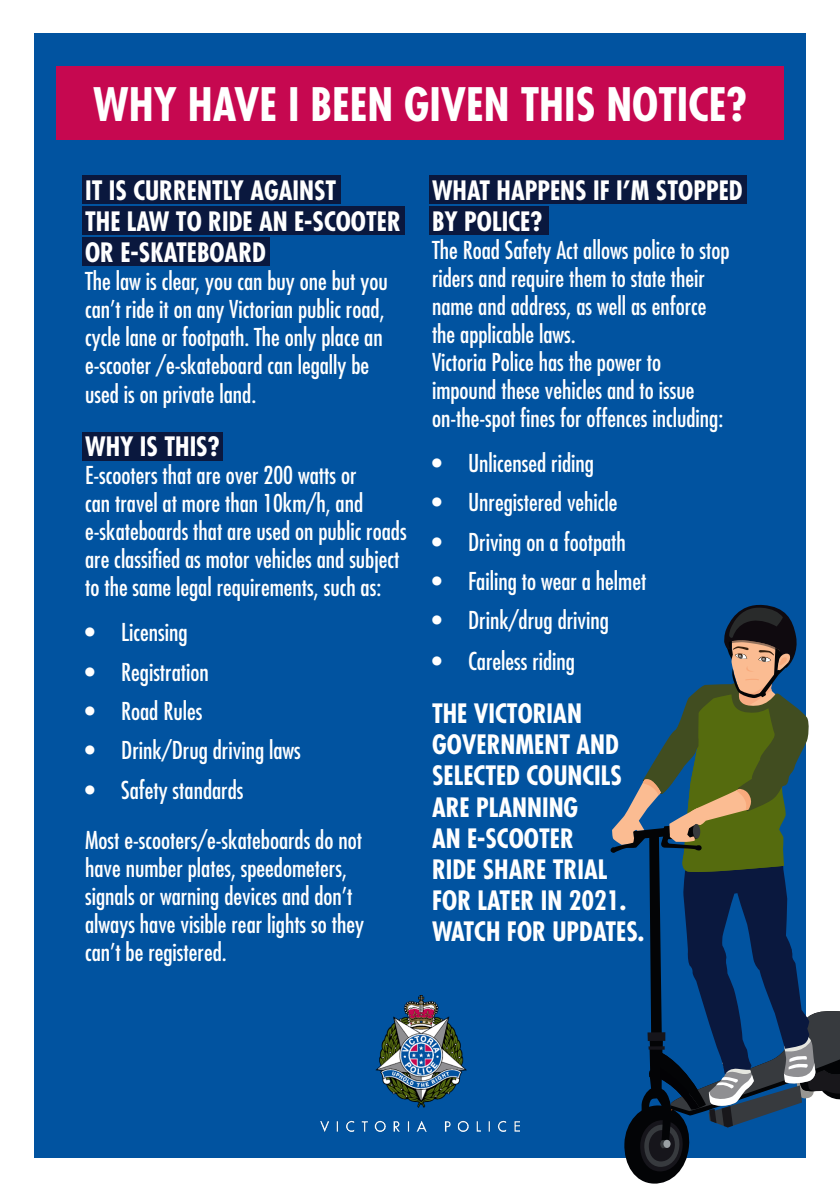
<style>
.page{position:relative;width:840px;height:1191px;background:#fff}
.page>*{position:absolute;margin:0;border:0;box-sizing:border-box;transform-origin:0 0}
.t1{font:700 condensed 44.8px "Futura LT";color:#fff}
.t2{font:700 condensed 26px/31.2px "Futura LT";color:#fff}
.t3{font:condensed 24px/28px "Futura LT";color:#fff}
</style>
<div class="page">
<div style="left:34px;top:33px;width:771px;height:1124px;background:#0153a0"></div>
<div style="left:82px;top:175px;width:258px;height:29px;background:#0a183e"></div>
<div style="left:429px;top:175px;width:317px;height:29px;background:#0a183e"></div>
<div style="left:82px;top:206px;width:322px;height:29px;background:#0a183e"></div>
<div style="left:429px;top:206px;width:119px;height:29px;background:#0a183e"></div>
<div style="left:82px;top:237px;width:187px;height:29px;background:#0a183e"></div>
<div style="left:82px;top:432px;width:140px;height:28px;background:#0a183e"></div>
<img style="left:320px;top:995px;width:199px;height:136px">
<div style="left:56px;top:67px;width:727px;height:73px;background:#c60850"></div>
<svg style="left:609px;top:603px;width:230px;height:581px"></svg>
<p class="t1" style="left:93px;top:77px;width:654px">WHY HAVE I BEEN GIVEN THIS NOTICE?</p>
<p class="t2" style="left:85px;top:175px;width:317px">IT IS CURRENTLY AGAINST<br>THE LAW TO RIDE AN E-SCOOTER<br>OR E-SKATEBOARD</p>
<p class="t3" style="left:85px;top:267px;width:304px">The law is clear, you can buy one but you can’t ride it on any Victorian public road, cycle lane or footpath. The only place an e-scooter /e-skateboard can legally be used is on private land.</p>
<p class="t2" style="left:85px;top:431px;width:136px">WHY IS THIS?</p>
<p class="t3" style="left:85px;top:461px;width:323px">E-scooters that are over 200 watts or<br>can travel at more than 10km/h, and e-skateboards that are used on public roads are classified as motor vehicles and subject to the same legal requirements, such as:</p>
<p class="t3" style="left:85px;top:618px;width:104px">• Licensing</p>
<p class="t3" style="left:85px;top:657px;width:125px">• Registration</p>
<p class="t3" style="left:85px;top:697px;width:119px">• Road Rules</p>
<p class="t3" style="left:85px;top:736px;width:217px">• Drink/Drug driving laws</p>
<p class="t3" style="left:85px;top:776px;width:160px">• Safety standards</p>
<p class="t3" style="left:85px;top:826px;width:280px">Most e-scooters/e-skateboards do not have number plates, speedometers, signals or warning devices and don’t always have visible rear lights so they can’t be registered.</p>
<p class="t2" style="left:432px;top:175px;width:312px">WHAT HAPPENS IF I’M STOPPED<br>BY POLICE?</p>
<p class="t3" style="left:432px;top:236px;width:299px">The Road Safety Act allows police to stop riders and require them to state their name and address, as well as enforce the applicable laws.<br>Victoria Police has the power to impound these vehicles and to issue on-the-spot fines for offences including:</p>
<p class="t3" style="left:432px;top:449px;width:163px">• Unlicensed riding</p>
<p class="t3" style="left:432px;top:488px;width:187px">• Unregistered vehicle</p>
<p class="t3" style="left:432px;top:527px;width:195px">• Driving on a footpath</p>
<p class="t3" style="left:432px;top:567px;width:216px">• Failing to wear a helmet</p>
<p class="t3" style="left:432px;top:606px;width:178px">• Drink/drug driving</p>
<p class="t3" style="left:432px;top:646px;width:144px">• Careless riding</p>
<p class="t2" style="left:432px;top:698px;width:213px">THE VICTORIAN<br>GOVERNMENT AND<br>SELECTED COUNCILS<br>ARE PLANNING<br>AN E-SCOOTER<br>RIDE SHARE TRIAL<br>FOR LATER IN 2021.<br>WATCH FOR UPDATES.</p>
</div>
